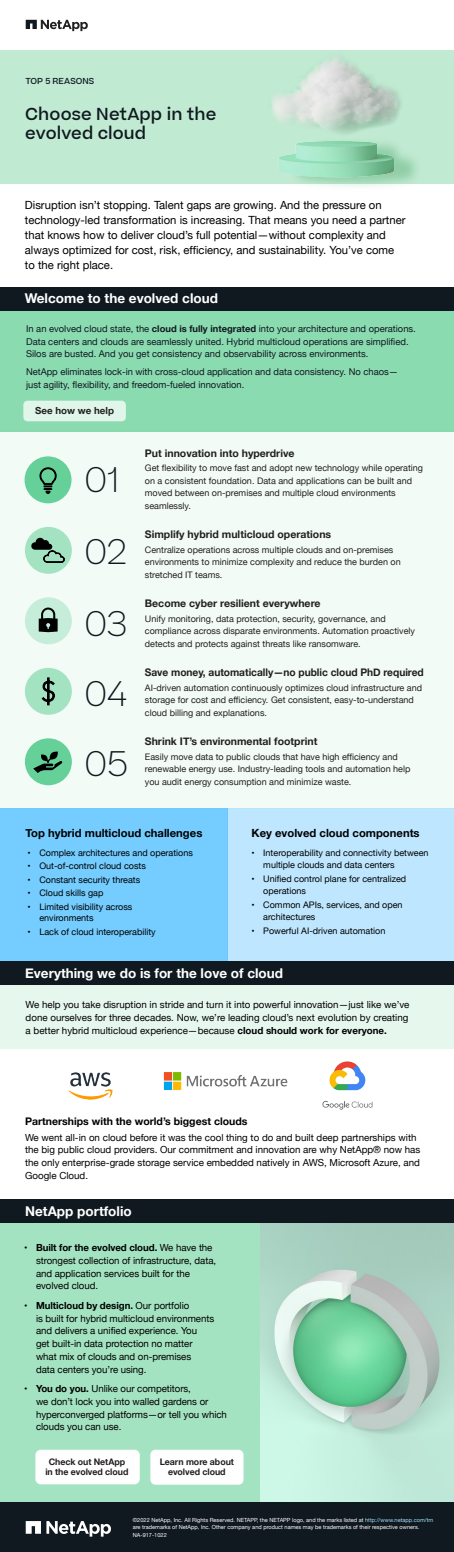
<style>
.page{position:relative;width:454px;height:1552px;background:#fff}
.page>*{position:absolute;margin:0;border:0;box-sizing:border-box;transform-origin:0 0}
.t1{font:100 33.83px/72px "Beatrice";color:#101820}
.t2{font:500 16.5px/18.8px "Beatrice";letter-spacing:.005em;color:#101820}
.t3{font:700 13.5px "Helvetica Neue";color:#fff}
.t4{font:11.25px/15px "Helvetica Neue";color:#000}
.t5{font:700 11.25px "Helvetica Neue";color:#000}
.t6{font:700 10.5px "Helvetica Neue";color:#231f20}
.t7{font:700 10.5px "Helvetica Neue";color:#000}
.t8{font:9.75px/12.8px "Helvetica Neue";letter-spacing:-.005em;color:#000}
.t9{font:700 9.75px "Helvetica Neue";color:#231f20}
.t10{font:9.38px/12.8px "Helvetica Neue";color:#101820}
.t11{font:9px/12.8px "Helvetica Neue";color:#231f20}
.t12{font:9px/12px "Helvetica Neue";color:#000}
.t13{font:700 9px/10.5px "Helvetica Neue";letter-spacing:-.005em;color:#231f20;text-align:center}
.t14{font:500 8.25px "Beatrice";letter-spacing:.005em;color:#101820}
.t15{font:5.62px/7.5px "Helvetica Neue";color:#fff}
.s1{font-weight:700}
.s2{color:#a2def9}
</style>
<div class="page">
<img style="left:259px;top:1223px;width:195px;height:279px">
<div style="left:0;top:1210px;width:259px;height:293px;background:#a4e3c1"></div>
<div style="left:0;top:50px;width:454px;height:133px;background:#c1ead2"></div>
<div style="left:0;top:985px;width:454px;height:64px;background:#e0f6ea"></div>
<div style="left:0;top:431px;width:454px;height:378px;background:#f2fbf6"></div>
<div style="left:227px;top:808px;width:227px;height:154px;background:#bee7ff"></div>
<svg style="left:26px;top:20px;width:62px;height:11px"></svg>
<div style="left:25px;top:527px;width:47px;height:47px;background:#a4e3c1;border-radius:50%"></div>
<div style="left:25px;top:597px;width:47px;height:47px;background:#c6edda;border-radius:50%"></div>
<div style="left:25px;top:668px;width:47px;height:47px;background:#a4e3c1;border-radius:50%"></div>
<div style="left:25px;top:738px;width:47px;height:47px;background:#65d097;border-radius:50%"></div>
<div style="left:25px;top:456px;width:46px;height:47px;background:#65d097;border-radius:50%"></div>
<div style="left:0;top:1502px;width:454px;height:50px;background:#101820"></div>
<svg style="left:26px;top:1521px;width:85px;height:16px"></svg>
<svg style="left:39px;top:457px;width:18px;height:37px"></svg>
<svg style="left:31px;top:537px;width:34px;height:26px"></svg>
<svg style="left:39px;top:608px;width:19px;height:24px"></svg>
<svg style="left:41px;top:677px;width:14px;height:29px"></svg>
<svg style="left:33px;top:751px;width:29px;height:22px"></svg>
<div style="left:0;top:808px;width:228px;height:154px;background:#74ccff"></div>
<div style="left:0;top:962px;width:454px;height:23px;background:#101820"></div>
<img style="left:68px;top:1073px;width:44px;height:26px">
<img style="left:163px;top:1072px;width:125px;height:18px">
<img style="left:322px;top:1061px;width:51px;height:49px">
<div style="left:0;top:1200px;width:454px;height:23px;background:#101820"></div>
<img style="left:272px;top:57px;width:129px;height:77px">
<img style="left:263px;top:134px;width:146px;height:50px">
<div style="left:35px;top:1450px;width:105px;height:34px;background:#fff;border-radius:5px"></div>
<div style="left:150px;top:1450px;width:93px;height:35px;background:#fff;border-radius:5px"></div>
<div style="left:0;top:298px;width:453px;height:134px;background:#8bdbb1"></div>
<div style="left:0;top:287px;width:453px;height:24px;background:#101820"></div>
<div style="left:23px;top:401px;width:103px;height:20px;background:#e0f6ea;border-radius:4px"></div>
<p class="t14" style="left:25px;top:76px;width:70px">TOP 5 REASONS</p>
<h2 class="t2" style="left:25px;top:105px;width:193px">Choose NetApp in the evolved cloud</h2>
<p class="t4" style="left:25px;top:198px;width:382px">Disruption isn’t stopping. Talent gaps are growing. And the pressure on technology-led transformation is increasing. That means you need a partner that knows how to deliver cloud’s full potential—without complexity and always optimized for cost, risk, efficiency, and sustainability. You’ve come to the right place.</p>
<h3 class="t3" style="left:25px;top:288px;width:194px">Welcome to the evolved cloud</h3>
<p class="t10" style="left:26px;top:323px;width:391px">In an evolved cloud state, the <span class="s1">cloud is fully integrated</span> into your architecture and operations.<br>Data centers and clouds are seamlessly united. Hybrid multicloud operations are simplified.<br>Silos are busted. And you get consistency and observability across environments.</p>
<p class="t10" style="left:26px;top:366px;width:373px">NetApp eliminates lock-in with cross-cloud application and data consistency. No chaos— just agility, flexibility, and freedom-fueled innovation.</p>
<p class="t9" style="left:35px;top:403px;width:80px">See how we help</p>
<h1 class="t1" style="left:84px;top:444px;width:44px">01<br>02<br>03</h1>
<h1 class="t1" style="left:84px;top:658px;width:45px;line-height:70.2px">04<br>05</h1>
<p class="t6" style="left:145px;top:445px;width:151px">Put innovation into hyperdrive</p>
<p class="t11" style="left:145px;top:462px;width:280px">Get flexibility to move fast and adopt new technology while operating on a consistent foundation. Data and applications can be built and moved between on-premises and multiple cloud environments seamlessly.</p>
<p class="t6" style="left:145px;top:526px;width:188px">Simplify hybrid multicloud operations</p>
<p class="t11" style="left:145px;top:544px;width:257px">Centralize operations across multiple clouds and on-premises environments to minimize complexity and reduce the burden on stretched IT teams.</p>
<p class="t6" style="left:145px;top:595px;width:177px">Become cyber resilient everywhere</p>
<p class="t11" style="left:145px;top:613px;width:271px">Unify monitoring, data protection, security, governance, and compliance across disparate environments. Automation proactively detects and protects against threats like ransomware.</p>
<p class="t6" style="left:145px;top:664px;width:280px">Save money, automatically—no public cloud PhD required</p>
<p class="t11" style="left:145px;top:682px;width:279px">AI-driven automation continuously optimizes cloud infrastructure and storage for cost and efficiency. Get consistent, easy-to-understand cloud billing and explanations.</p>
<p class="t6" style="left:145px;top:733px;width:174px">Shrink IT’s environmental footprint</p>
<p class="t11" style="left:145px;top:751px;width:267px">Easily move data to public clouds that have high efficiency and renewable energy use. Industry-leading tools and automation help you audit energy consumption and minimize waste.</p>
<p class="t5" style="left:26px;top:824px;width:178px">Top hybrid multicloud challenges</p>
<p class="t5" style="left:251px;top:824px;width:169px">Key evolved cloud components</p>
<p class="t12" style="left:263px;top:847px;width:167px;text-indent:-12px">• Interoperability and connectivity between multiple clouds and data centers</p>
<p class="t12" style="left:263px;top:873px;width:144px;text-indent:-12px">• Unified control plane for centralized operations</p>
<p class="t12" style="left:263px;top:899px;width:141px;text-indent:-12px">• Common APIs, services, and open architectures</p>
<p class="t12" style="left:251px;top:926px;width:135px">• Powerful AI-driven automation</p>
<h3 class="t3" style="left:25px;top:962px;width:259px">Everything we do is for the love of cloud</h3>
<p class="t8" style="left:26px;top:999px;width:385px;text-align:justify">We help you take disruption in stride and turn it into powerful innovation—just like we’ve done ourselves for three decades. Now, we’re leading cloud’s next evolution by creating a better hybrid multicloud experience—because <span class="s1">cloud should work for everyone.</span></p>
<p class="t12" style="left:28px;top:847px;width:167px">• Complex architectures and operations</p>
<p class="t12" style="left:28px;top:861px;width:120px">• Out-of-control cloud costs</p>
<p class="t12" style="left:28px;top:874px;width:114px">• Constant security threats</p>
<p class="t12" style="left:28px;top:888px;width:77px">• Cloud skills gap</p>
<p class="t12" style="left:39px;top:902px;width:95px;line-height:11.2px;text-indent:-12px">• Limited visibility across environments</p>
<p class="t12" style="left:28px;top:926px;width:130px">• Lack of cloud interoperability</p>
<p class="t7" style="left:25px;top:1113px;width:224px">Partnerships with the world’s biggest clouds</p>
<p class="t8" style="left:25px;top:1131px;width:397px">We went all-in on cloud before it was the cool thing to do and built deep partnerships with the big public cloud providers. Our commitment and innovation are why NetApp® now has the only enterprise-grade storage service embedded natively in AWS, Microsoft Azure, and Google Cloud.</p>
<h3 class="t3" style="left:25px;top:1200px;width:108px">NetApp portfolio</h3>
<p class="t8" style="left:36px;top:1242px;width:181px;text-indent:-12px"><span class="s1">• Built for the evolved cloud.</span> We have the strongest collection of infrastructure, data, and application services built for the evolved cloud.</p>
<p class="t8" style="left:36px;top:1299px;width:179px;text-indent:-12px"><span class="s1">• Multicloud by design.</span> Our portfolio<br>is built for hybrid multicloud environments and delivers a unified experience. You<br>get built-in data protection no matter what mix of clouds and on-premises<br>data centers you’re using.</p>
<p class="t8" style="left:36px;top:1383px;width:192px;text-indent:-12px"><span class="s1">• You do you.</span> Unlike our competitors,<br>we don’t lock you into walled gardens or hyperconverged platforms—or tell you which clouds you can use.</p>
<p class="t13" style="left:45px;top:1457px;width:84px">Check out NetApp in the evolved cloud</p>
<p class="t13" style="left:160px;top:1457px;width:76px">Learn more about evolved cloud</p>
<p class="t15" style="left:133px;top:1517px;width:302px">©2022 NetApp, Inc. All Rights Reserved. NETAPP, the NETAPP logo, and the marks listed at <span class="s2">http://www.netapp.com/tm </span>are trademarks of NetApp, Inc. Other company and product names may be trademarks of their respective owners.<br>NA-917-1022</p>
</div>
